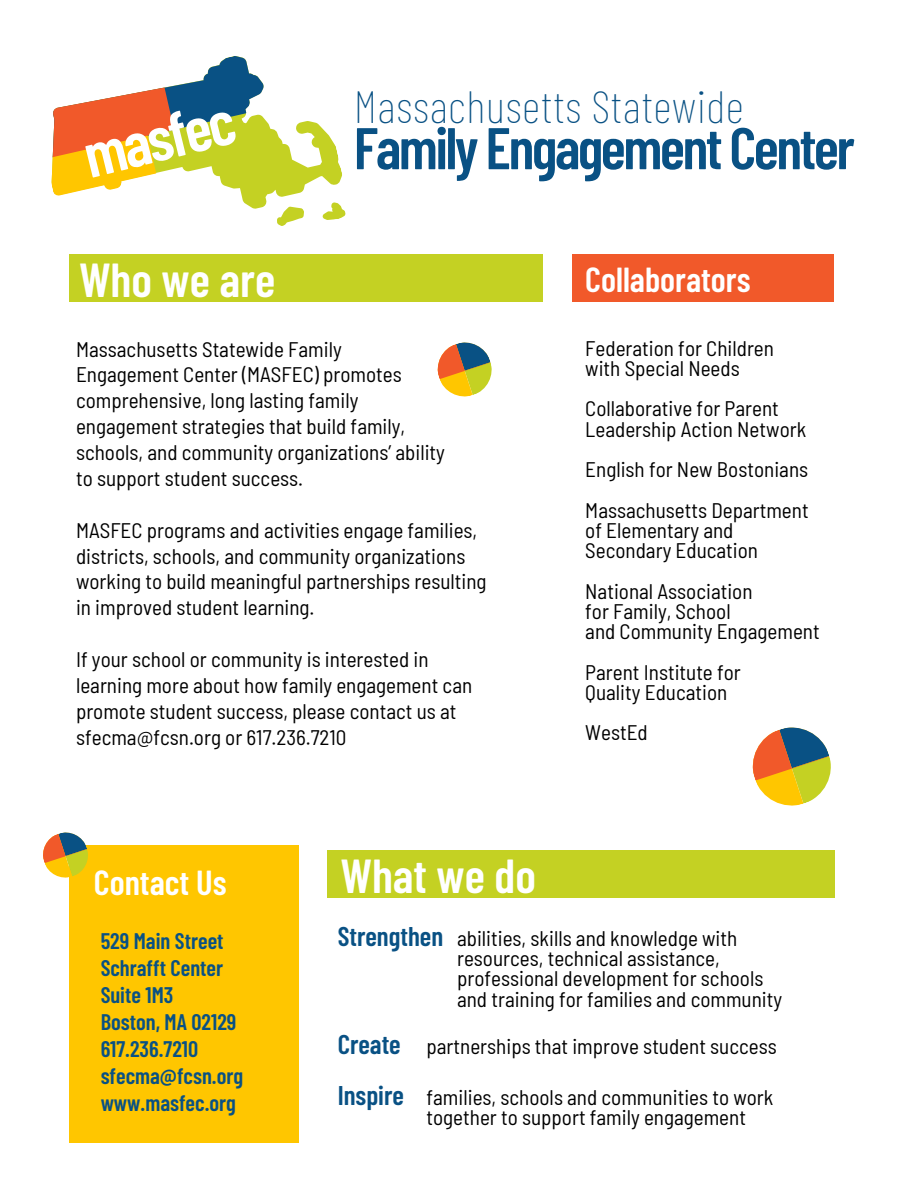
<style>
.page{position:relative;width:918px;height:1188px;background:#fff}
.page>*{position:absolute;margin:0;border:0;box-sizing:border-box;transform-origin:0 0}
.t1{font:600 63.15px "Barlow Condensed";color:#fff}
.t2{font:600 58.65px "Barlow Condensed";letter-spacing:-.04em;color:#095184}
.t3{font:600 47.55px "Barlow Condensed";color:#fff}
.t4{font:100 46.2px "Barlow Condensed";letter-spacing:.01em;color:#095184}
.t5{font:600 34.65px "Barlow Condensed";color:#fff}
.t6{font:600 27px/51px "Barlow Condensed";color:#095184}
.t7{font:600 22.5px/27px "Barlow Condensed";color:#095184}
.t8{font:semi-condensed 21.15px/25.8px "Barlow";color:#000}
</style>
<div class="page">
<svg style="left:252px;top:123px;width:94px;height:103px"></svg>
<svg style="left:51px;top:56px;width:266px;height:152px"></svg>
<div style="left:69px;top:845px;width:230px;height:298px;background:#ffc600"></div>
<svg style="left:437px;top:342px;width:55px;height:55px"></svg>
<svg style="left:752px;top:727px;width:79px;height:79px"></svg>
<svg style="left:43px;top:832px;width:45px;height:46px"></svg>
<div style="left:69px;top:254px;width:474px;height:47px;background:#c4d123"></div>
<div style="left:573px;top:254px;width:261px;height:47px;background:#f1592a"></div>
<div style="left:327px;top:850px;width:507px;height:48px;background:#c4d123"></div>
<h1 class="t1" style="left:75px;top:117px;width:155px;rotate:-14deg">masfec</h1>
<h3 class="t4" style="left:354px;top:77px;width:392px">Massachusetts Statewide</h3>
<h2 class="t2" style="left:354px;top:111px;width:503px">Family Engagement Center</h2>
<h3 class="t3" style="left:79px;top:249px;width:198px">Who we are</h3>
<h3 class="t5" style="left:585px;top:257px;width:167px">Collaborators</h3>
<p class="t8" style="left:76px;top:335px;width:370px">Massachusetts Statewide Family Engagement Center (MASFEC) promotes comprehensive, long lasting family engagement strategies that build family, schools, and community organizations’ ability to support student success.</p>
<p class="t8" style="left:76px;top:516px;width:412px">MASFEC programs and activities engage families, districts, schools, and community organizations working to build meaningful partnerships resulting in improved student learning.</p>
<p class="t8" style="left:76px;top:646px;width:398px">If your school or community is interested in learning more about how family engagement can promote student success, please contact us at sfecma@fcsn.org or 617.236.7210</p>
<h3 class="t5" style="left:94px;top:860px;width:134px">Contact Us</h3>
<h3 class="t3" style="left:340px;top:845px;width:197px">What we do</h3>
<p class="t8" style="left:585px;top:337px;width:190px;line-height:20.2px">Federation for Children with Special Needs</p>
<p class="t8" style="left:585px;top:398px;width:222px;line-height:20.2px">Collaborative for Parent<br>Leadership Action Network</p>
<p class="t8" style="left:585px;top:448px;width:225px;line-height:40.5px">English for New Bostonians<br>Massachusetts Department</p>
<p class="t8" style="left:585px;top:519px;width:174px;line-height:20.2px">of Elementary and<br>Secondary Education</p>
<p class="t8" style="left:585px;top:580px;width:236px;line-height:20.2px">National Association<br>for Family, School<br>and Community Engagement</p>
<p class="t8" style="left:585px;top:661px;width:157px;line-height:20.2px">Parent Institute for<br>Quality Education</p>
<p class="t8" style="left:585px;top:719px;width:64px">WestEd</p>
<p class="t7" style="left:101px;top:926px;width:144px">529 Main Street<br>Schrafft Center<br>Suite 1M3<br>Boston, MA 02129<br>617.236.7210 sfecma@fcsn.org www.masfec.org</p>
<p class="t6" style="left:338px;top:909px;width:107px">Strengthen</p>
<p class="t8" style="left:457px;top:927px;width:327px;line-height:20.2px">abilities, skills and knowledge with resources, technical assistance, professional development for schools and training for families and community</p>
<p class="t8" style="left:427px;top:1032px;width:352px">partnerships that improve student success</p>
<p class="t8" style="left:427px;top:1087px;width:348px;line-height:20.2px">families, schools and communities to work together to support family engagement</p>
<p class="t6" style="left:338px;top:1017px;width:68px">Create<br>Inspire</p>
</div>
